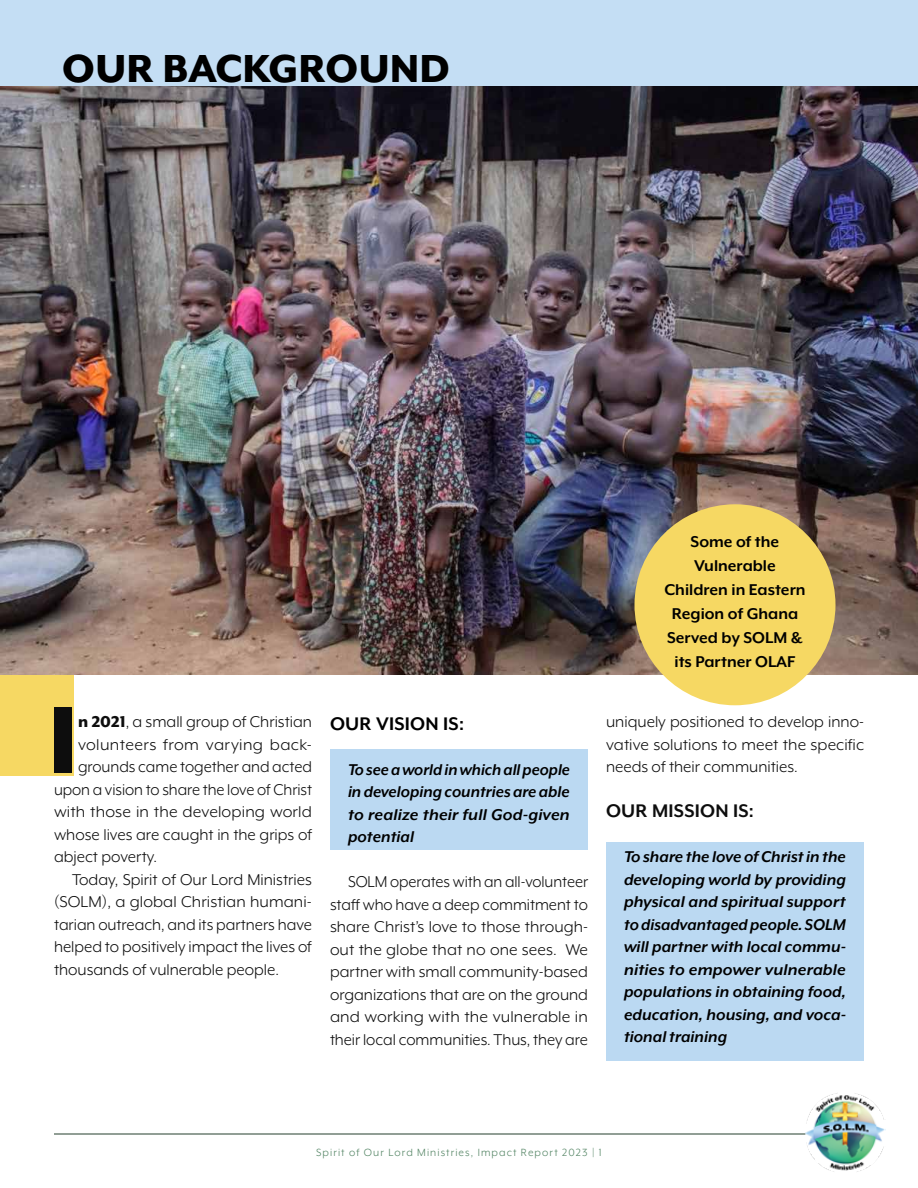
<style>
.page{position:relative;width:918px;height:1188px;background:#fff}
.page>*{position:absolute;margin:0;border:0;box-sizing:border-box;transform-origin:0 0}
.t1{font:800 108.45px "Mr Eaves XL Mod OT";color:#0d0d0d}
.t2{font:800 45px "Mr Eaves XL Mod OT";color:#000}
.t3{font:700 21px "Mr Eaves XL Mod OT";letter-spacing:.01em;color:#0d0d0d}
.t4{font:700 21px "Mr Eaves XL Mod OT";letter-spacing:.01em;color:#000}
.t5{font:18px/22.5px "Mr Eaves XL Mod OT";color:#0d0d0d;text-align:justify}
.t6{font:italic 700 18px/22.5px "Mr Eaves XL Mod OT";color:#000;text-align:justify}
.t7{font:700 18px/24px "Mr Eaves XL Mod OT";color:#000;text-align:center}
.t8{font:18px "Mr Eaves XL Mod OT";color:#0d0d0d;scale:1.04 1}
.t9{font:18px "Mr Eaves XL Mod OT";letter-spacing:.02em;color:#0d0d0d;scale:1.04 1}
.t10{font:12px "Mr Eaves XL Mod OT";letter-spacing:.09em;color:#518362}
.s1{font-weight:800}
</style>
<div class="page">
<hr style="left:54px;top:1134px;width:810px;height:1px;background:#243e2d">
<img style="left:806px;top:1093px;width:80px;height:79px">
<img style="left:0;top:86px;width:918px;height:589px">
<div style="left:0;top:0;width:918px;height:86px;background:#c4def4"></div>
<div style="left:0;top:675px;width:74px;height:101px;background:#f6d863"></div>
<div style="left:330px;top:749px;width:258px;height:100px;background:#bbd9f2"></div>
<div style="left:606px;top:842px;width:258px;height:218px;background:#bbd9f2"></div>
<div style="left:634px;top:504px;width:202px;height:201px;background:#f6d863;border-radius:50%"></div>
<h2 class="t2" style="left:62px;top:46px;width:389px">OUR BACKGROUND</h2>
<h1 class="t1" style="left:47px;top:686px;width:32px">I</h1>
<p class="t5" style="left:78px;top:711px;width:235px"><span class="s1">n 2021</span>, a small group of Christian</p>
<p class="t9" style="left:78px;top:736px;width:226px">volunteers from varying back-</p>
<p class="t5" style="left:78px;top:756px;width:235px">grounds came together and acted</p>
<p class="t5" style="left:54px;top:778px;width:260px">upon a vision to share the love of Christ</p>
<p class="t8" style="left:54px;top:803px;width:250px">with those in the developing world</p>
<p class="t5" style="left:54px;top:823px;width:260px">whose lives are caught in the grips of</p>
<p class="t5" style="left:54px;top:846px;width:105px">abject poverty.</p>
<p class="t5" style="left:72px;top:868px;width:242px">Today, Spirit of Our Lord Ministries</p>
<p class="t5" style="left:54px;top:891px;width:259px">(SOLM), a global Christian humani-</p>
<p class="t5" style="left:54px;top:913px;width:259px">tarian outreach, and its partners have</p>
<p class="t5" style="left:54px;top:936px;width:259px">helped to positively impact the lives of</p>
<p class="t5" style="left:54px;top:958px;width:226px">thousands of vulnerable people.</p>
<p class="t7" style="left:664px;top:530px;width:143px">Some of the<br>Vulnerable<br>Children in Eastern<br>Region of Ghana<br>Served by SOLM &amp; its Partner OLAF</p>
<p class="t4" style="left:330px;top:713px;width:136px">OUR VISION IS:</p>
<p class="t6" style="left:348px;top:758px;width:224px">To see a world in which all people in developing countries are able to realize their full God-given potential</p>
<p class="t5" style="left:330px;top:871px;width:260px;text-indent:18px">SOLM operates with an all-volunteer staff who have a deep commitment to share Christ’s love to those through&shy;out the globe that no one sees. We partner with small community-based organizations that are on the ground and working with the vulnerable in their local communities. Thus, they are</p>
<p class="t5" style="left:606px;top:711px;width:260px">uniquely positioned to develop inno&shy;vative solutions to meet the specific needs of their communities.</p>
<p class="t3" style="left:606px;top:801px;width:150px">OUR MISSION IS:</p>
<p class="t6" style="left:624px;top:846px;width:224px">To share the love of Christ in the developing world by providing physical and spiritual support to disadvantaged people. SOLM will partner with local commu&shy;nities to empower vulnerable populations in obtaining food, education, housing, and voca&shy;tional training</p>
<p class="t10" style="left:316px;top:1147px;width:287px">Spirit of Our Lord Ministries, Impact Report 2023 | 1</p>
</div>
